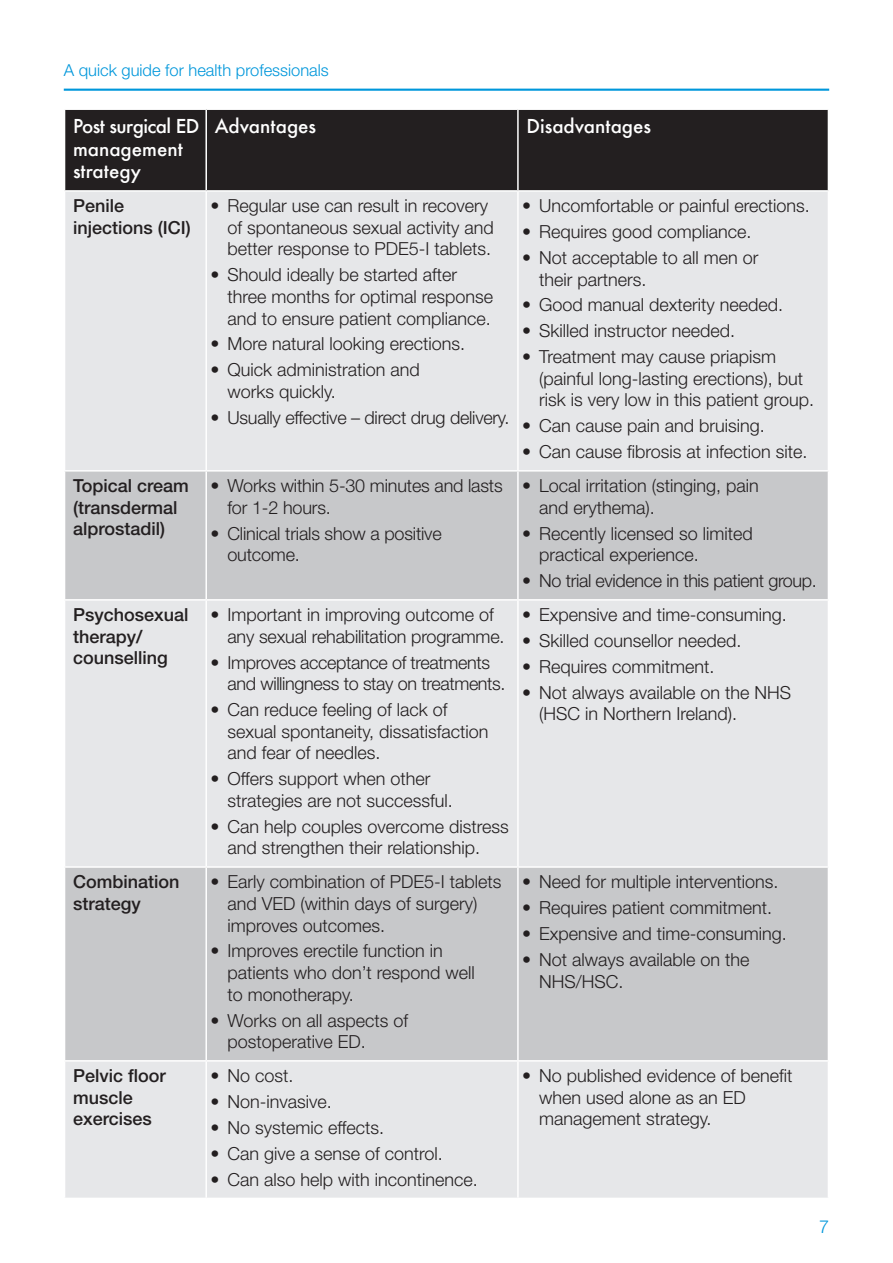
<style>
.page{position:relative;width:893px;height:1263px;background:#fff}
.page>*{position:absolute;margin:0;border:0;box-sizing:border-box;transform-origin:0 0}
.t1{font:500 18.75px/22.5px "Futura";color:#fff}
.t2{font:300 18px/21.6px "Helvetica Neue LT Std";color:#231f20}
.t3{font:500 18px/21.6px "Helvetica Neue LT Std";color:#231f20}
.t4{font:300 18px/21.6px "Helvetica Neue LT Std";letter-spacing:-.02em;color:#231f20}
.t5{font:300 18px "Helvetica Neue LT Std";color:#0097db}
.t6{font:300 16.5px "Helvetica Neue LT Std";color:#0097db}
</style>
<div class="page">
<hr style="left:64px;top:89px;width:765px;height:2px;background:#0097db">
<div style="left:65px;top:110px;width:763px;height:80px;background:#231f20"></div>
<div style="left:65px;top:192px;width:763px;height:1005px;background:#e6e7e9"></div>
<svg style="left:65px;top:472px;width:763px;height:588px;fill:#c7c8ca"></svg>
<hr style="left:205px;top:110px;width:2px;height:80px;background:#fff">
<hr style="left:517px;top:110px;width:2px;height:80px;background:#fff">
<hr style="left:205px;top:192px;width:2px;height:278px;background:#fff">
<hr style="left:517px;top:192px;width:2px;height:278px;background:#fff">
<hr style="left:64px;top:470px;width:142px;height:2px;background:#fff">
<hr style="left:206px;top:470px;width:312px;height:2px;background:#fff">
<hr style="left:205px;top:472px;width:2px;height:127px;background:#fff">
<hr style="left:518px;top:470px;width:311px;height:2px;background:#fff">
<hr style="left:517px;top:472px;width:2px;height:127px;background:#fff">
<hr style="left:64px;top:599px;width:142px;height:2px;background:#fff">
<hr style="left:206px;top:599px;width:312px;height:2px;background:#fff">
<hr style="left:205px;top:601px;width:2px;height:265px;background:#fff">
<hr style="left:518px;top:599px;width:311px;height:2px;background:#fff">
<hr style="left:517px;top:601px;width:2px;height:265px;background:#fff">
<hr style="left:64px;top:866px;width:142px;height:2px;background:#fff">
<hr style="left:206px;top:866px;width:312px;height:2px;background:#fff">
<hr style="left:205px;top:868px;width:2px;height:192px;background:#fff">
<hr style="left:518px;top:866px;width:311px;height:2px;background:#fff">
<hr style="left:517px;top:868px;width:2px;height:192px;background:#fff">
<hr style="left:64px;top:1060px;width:142px;height:1px;background:#fff">
<hr style="left:206px;top:1060px;width:312px;height:1px;background:#fff">
<hr style="left:205px;top:1061px;width:2px;height:136px;background:#fff">
<hr style="left:518px;top:1060px;width:311px;height:1px;background:#fff">
<hr style="left:517px;top:1061px;width:2px;height:136px;background:#fff">
<p class="t6" style="left:64px;top:60px;width:266px">A quick guide for health professionals</p>
<p class="t1" style="left:73px;top:115px;width:128px">Post surgical ED management strategy</p>
<p class="t1" style="left:215px;top:115px;width:103px">Advantages</p>
<p class="t1" style="left:526px;top:115px;width:126px">Disadvantages</p>
<p class="t3" style="left:73px;top:195px;width:119px">Penile injections (ICI)</p>
<p class="t2" style="left:227px;top:195px;width:268px;text-indent:-17px">• Regular use can result in recovery of spontaneous sexual activity and better response to PDE5-I tablets.</p>
<p class="t2" style="left:227px;top:264px;width:267px;text-indent:-17px">• Should ideally be started after three months for optimal response and to ensure patient compliance.</p>
<p class="t2" style="left:210px;top:333px;width:256px">• More natural looking erections.</p>
<p class="t2" style="left:227px;top:359px;width:194px;text-indent:-17px">• Quick administration and works quickly.</p>
<p class="t2" style="left:210px;top:406px;width:300px">• Usually effective – direct drug delivery.</p>
<p class="t2" style="left:522px;top:195px;width:289px">• Uncomfortable or painful erections.</p>
<p class="t2" style="left:522px;top:221px;width:231px">• Requires good compliance.</p>
<p class="t2" style="left:539px;top:246px;width:221px;text-indent:-17px">• Not acceptable to all men or their partners.</p>
<p class="t2" style="left:522px;top:294px;width:263px">• Good manual dexterity needed.</p>
<p class="t2" style="left:522px;top:320px;width:215px">• Skilled instructor needed.</p>
<p class="t2" style="left:539px;top:346px;width:277px;text-indent:-17px">• Treatment may cause priapism (painful long-lasting erections), but risk is very low in this patient group.</p>
<p class="t2" style="left:522px;top:415px;width:244px">• Can cause pain and bruising.</p>
<p class="t2" style="left:522px;top:440px;width:287px">• Can cause fibrosis at infection site.</p>
<p class="t3" style="left:73px;top:475px;width:117px">Topical cream (transdermal alprostadil)</p>
<p class="t2" style="left:227px;top:475px;width:277px;text-indent:-17px">• Works within 5-30 minutes and lasts for 1-2 hours.</p>
<p class="t2" style="left:227px;top:522px;width:216px;text-indent:-17px">• Clinical trials show a positive outcome.</p>
<p class="t3" style="left:73px;top:604px;width:117px">Psychosexual therapy/ counselling</p>
<p class="t2" style="left:227px;top:604px;width:279px;text-indent:-17px">• Important in improving outcome of any sexual rehabilitation programme.</p>
<p class="t4" style="left:227px;top:651px;width:280px;text-indent:-17px">• Improves acceptance of treatments and willingness to stay on treatments.</p>
<p class="t2" style="left:227px;top:698px;width:263px;text-indent:-17px">• Can reduce feeling of lack of sexual spontaneity, dissatisfaction and fear of needles.</p>
<p class="t2" style="left:227px;top:768px;width:227px;text-indent:-17px">• Offers support when other strategies are not successful.</p>
<p class="t2" style="left:227px;top:815px;width:283px;text-indent:-17px">• Can help couples overcome distress and strengthen their relationship.</p>
<p class="t3" style="left:73px;top:871px;width:108px">Combination strategy</p>
<p class="t2" style="left:227px;top:871px;width:276px;text-indent:-17px">• Early combination of PDE5-I tablets and VED (within days of surgery) improves outcomes.</p>
<p class="t2" style="left:227px;top:940px;width:249px;text-indent:-17px">• Improves erectile function in patients who don’t respond well to monotherapy.</p>
<p class="t2" style="left:227px;top:1009px;width:182px;text-indent:-17px">• Works on all aspects of postoperative ED.</p>
<p class="t3" style="left:73px;top:1065px;width:94px">Pelvic floor muscle exercises</p>
<p class="t2" style="left:210px;top:1065px;width:85px">• No cost.</p>
<p class="t2" style="left:210px;top:1090px;width:123px">• Non-invasive.</p>
<p class="t2" style="left:210px;top:1116px;width:175px">• No systemic effects.</p>
<p class="t2" style="left:210px;top:1142px;width:234px">• Can give a sense of control.</p>
<p class="t2" style="left:210px;top:1168px;width:269px">• Can also help with incontinence.</p>
<p class="t2" style="left:539px;top:475px;width:221px;text-indent:-17px">• Local irritation (stinging, pain and erythema).</p>
<p class="t2" style="left:539px;top:522px;width:215px;text-indent:-17px">• Recently licensed so limited practical experience.</p>
<p class="t4" style="left:522px;top:569px;width:296px">• No trial evidence in this patient group.</p>
<p class="t2" style="left:522px;top:604px;width:266px">• Expensive and time-consuming.</p>
<p class="t2" style="left:522px;top:629px;width:221px">• Skilled counsellor needed.</p>
<p class="t2" style="left:522px;top:655px;width:194px">• Requires commitment.</p>
<p class="t2" style="left:539px;top:681px;width:254px;text-indent:-17px">• Not always available on the NHS (HSC in Northern Ireland).</p>
<p class="t2" style="left:522px;top:871px;width:258px">• Need for multiple interventions.</p>
<p class="t2" style="left:522px;top:897px;width:252px">• Requires patient commitment.</p>
<p class="t2" style="left:522px;top:922px;width:266px">• Expensive and time-consuming.</p>
<p class="t2" style="left:539px;top:948px;width:212px;text-indent:-17px">• Not always available on the<br>NHS/HSC.</p>
<p class="t2" style="left:539px;top:1065px;width:255px;text-indent:-17px">• No published evidence of benefit when used alone as an ED management strategy.</p>
<p class="t5" style="left:819px;top:1216px;width:12px">7</p>
</div>
